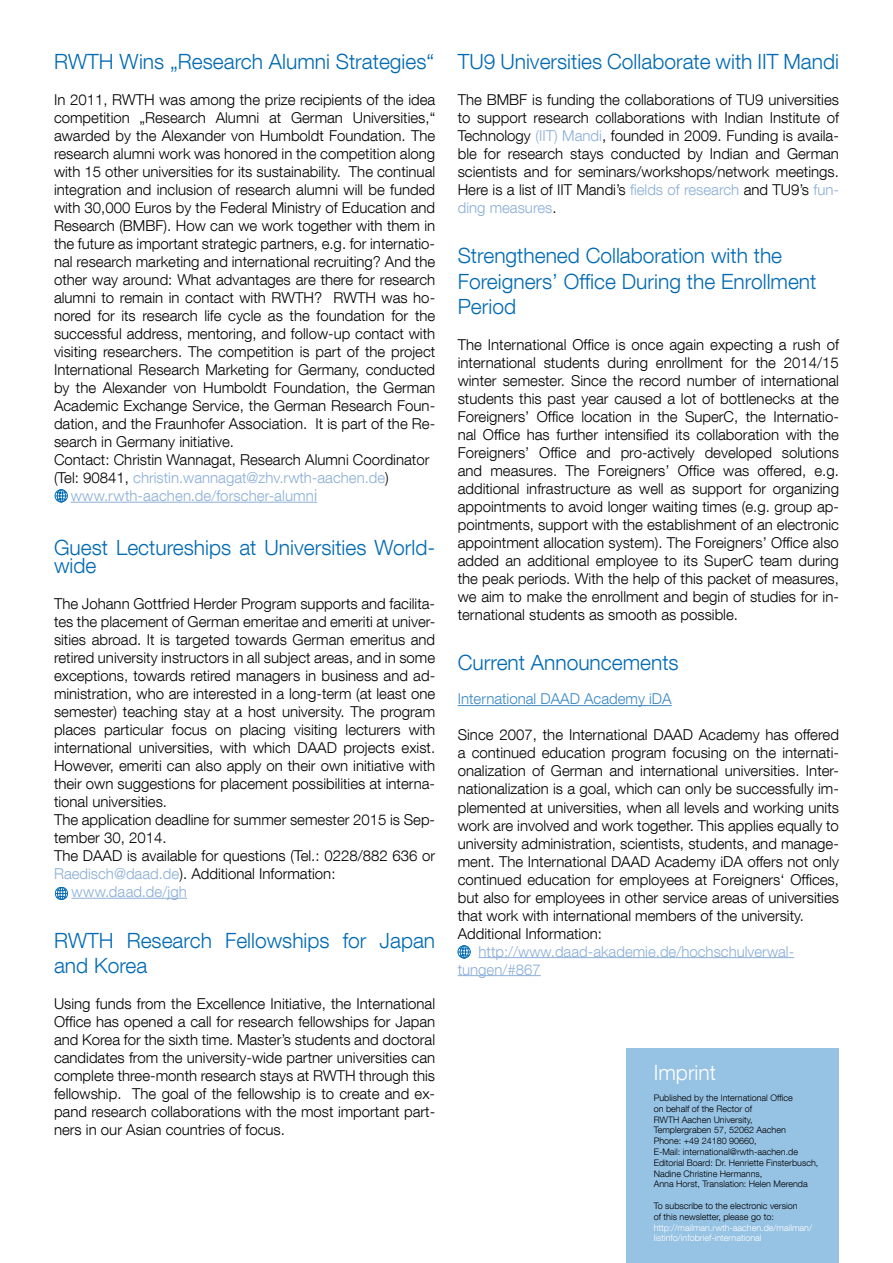
<style>
.page{position:relative;width:893px;height:1263px;background:#fff}
.page>*{position:absolute;margin:0;border:0;box-sizing:border-box;transform-origin:0 0}
.t1{font:300 21px/25.2px "Helvetica Neue LT Com";color:#006ab3}
.t2{font:300 21px "Helvetica Neue LT Com";color:#fff}
.t3{font:300 15px/18px "Helvetica Neue LT Com";color:#000;text-align:justify}
.t4{font:300 15px/18px "Helvetica Neue LT Com";color:#8baed7}
.t5{font:300 15px "Helvetica Neue LT Com";color:#3b89c4}
.t6{font:300 9px/10.8px "Helvetica Neue LT Com";color:#000}
.t7{font:300 9px/10.8px "Helvetica Neue LT Com";color:#fff}
.s1{color:#000}
.s2{font-size:16.5px}
.s3{color:#8baed7}
</style>
<div class="page">
<hr style="left:71px;top:502px;width:243px;height:1px;background:#8baed7">
<hr style="left:72px;top:898px;width:115px;height:1px;background:#8baed7">
<hr style="left:458px;top:705px;width:214px;height:1px;background:#3b89c4">
<hr style="left:479px;top:957px;width:315px;height:1px;background:#8baed7">
<hr style="left:458px;top:975px;width:83px;height:1px;background:#8baed7">
<div style="left:626px;top:1048px;width:213px;height:215px;background:#96c2e4"></div>
<svg style="left:55px;top:887px;width:13px;height:13px"></svg>
<svg style="left:55px;top:489px;width:13px;height:13px"></svg>
<svg style="left:458px;top:945px;width:12px;height:13px"></svg>
<h1 class="t1" style="left:54px;top:48px;width:382px">RWTH Wins „Research Alumni Strategies“</h1>
<p class="t3" style="left:54px;top:90px;width:383px">In 2011, RWTH was among the prize recipients of the idea</p>
<p class="t3" style="left:54px;top:108px;width:383px">competition „Research Alumni at German Universities,“</p>
<p class="t3" style="left:54px;top:126px;width:383px">awarded by the Alexander von Humboldt Foundation. The</p>
<p class="t3" style="left:54px;top:144px;width:383px">research alumni work was honored in the competition along</p>
<p class="t3" style="left:54px;top:162px;width:383px">with 15 other universities for its sustainability. The continual</p>
<p class="t3" style="left:54px;top:180px;width:383px">integration and inclusion of research alumni will be funded</p>
<p class="t3" style="left:54px;top:198px;width:383px">with 30,000 Euros by the Federal Ministry of Education and</p>
<p class="t3" style="left:54px;top:216px;width:383px">Research (BMBF). How can we work together with them in</p>
<p class="t3" style="left:54px;top:234px;width:383px">the future as important strategic partners, e.g. for internatio-</p>
<p class="t3" style="left:54px;top:252px;width:383px">nal research marketing and international recruiting? And the</p>
<p class="t3" style="left:54px;top:270px;width:383px">other way around: What advantages are there for research</p>
<p class="t3" style="left:54px;top:288px;width:383px">alumni to remain in contact with RWTH? RWTH was ho-</p>
<p class="t3" style="left:54px;top:306px;width:383px">nored for its research life cycle as the foundation for the</p>
<p class="t3" style="left:54px;top:324px;width:383px">successful address, mentoring, and follow-up contact with</p>
<p class="t3" style="left:54px;top:342px;width:383px">visiting researchers. The competition is part of the project</p>
<p class="t3" style="left:54px;top:360px;width:383px">International Research Marketing for Germany, conducted</p>
<p class="t3" style="left:54px;top:378px;width:383px">by the Alexander von Humboldt Foundation, the German</p>
<p class="t3" style="left:54px;top:396px;width:383px">Academic Exchange Service, the German Research Foun-</p>
<p class="t3" style="left:54px;top:414px;width:383px">dation, and the Fraunhofer Association. It is part of the Re-</p>
<p class="t3" style="left:54px;top:432px;width:182px">search in Germany initiative.</p>
<p class="t3" style="left:54px;top:450px;width:377px">Contact: Christin Wannagat, Research Alumni Coordinator</p>
<p class="t4" style="left:54px;top:468px;width:336px"><span class="s1">(Tel: 90841,</span> christin.wannagat@zhv.rwth-aachen.de<span class="s1">)</span></p>
<p class="t4" style="left:71px;top:486px;width:248px">www.rwth-aachen.de/forscher-alumn<span class="s2">i</span></p>
<h1 class="t1" style="left:54px;top:538px;width:383px;line-height:18px">Guest Lectureships at Universities World&shy;wide</h1>
<p class="t3" style="left:54px;top:594px;width:383px">The Johann Gottfried Herder Program supports and facilita-</p>
<p class="t3" style="left:54px;top:612px;width:383px">tes the placement of German emeritae and emeriti at univer-</p>
<p class="t3" style="left:54px;top:630px;width:383px">sities abroad. It is targeted towards German emeritus and</p>
<p class="t3" style="left:54px;top:648px;width:383px">retired university instructors in all subject areas, and in some</p>
<p class="t3" style="left:54px;top:666px;width:383px">exceptions, towards retired managers in business and ad-</p>
<p class="t3" style="left:54px;top:684px;width:383px">ministration, who are interested in a long-term (at least one</p>
<p class="t3" style="left:54px;top:702px;width:383px">semester) teaching stay at a host university. The program</p>
<p class="t3" style="left:54px;top:720px;width:383px">places particular focus on placing visiting lecturers with</p>
<p class="t3" style="left:54px;top:738px;width:383px">international universities, with which DAAD projects exist.</p>
<p class="t3" style="left:54px;top:756px;width:383px">However, emeriti can also apply on their own initiative with</p>
<p class="t3" style="left:54px;top:774px;width:383px">their own suggestions for placement possibilities at interna-</p>
<p class="t3" style="left:54px;top:792px;width:115px">tional universities.</p>
<p class="t3" style="left:54px;top:810px;width:383px">The application deadline for summer semester 2015 is Sep-</p>
<p class="t3" style="left:54px;top:828px;width:114px">tember 30, 2014.</p>
<p class="t3" style="left:54px;top:846px;width:383px">The DAAD is available for questions (Tel.: 0228/882 636 or</p>
<p class="t3" style="left:54px;top:864px;width:283px"><span class="s3">Raedisch@daad.de</span>). Additional Information:</p>
<p class="t4" style="left:72px;top:882px;width:117px">www.daad.de/jgh</p>
<h1 class="t1" style="left:54px;top:927px;width:383px">RWTH Research Fellowships for Japan and Korea</h1>
<p class="t3" style="left:54px;top:994px;width:383px">Using funds from the Excellence Initiative, the International Office has opened a call for research fellowships for Japan and Korea for the sixth time. Master’s students and doctoral candidates from the university-wide partner universities can complete three-month research stays at RWTH through this fellowship. The goal of the fellowship is to create and ex&shy;pand research collaborations with the most important part&shy;ners in our Asian countries of focus.</p>
<h1 class="t1" style="left:458px;top:48px;width:383px">TU9 Universities Collaborate with IIT Mandi</h1>
<p class="t3" style="left:458px;top:90px;width:383px">The BMBF is funding the collaborations of TU9 universities to support research collaborations with Indian Institute of Technology <span class="s3">(IIT) Mandi</span>, founded in 2009. Funding is availa&shy;ble for research stays conducted by Indian and German scientists and for seminars/workshops/network meetings.<br>Here is a list of IIT Mandi’s <span class="s3">fields of research</span> and TU9’s <span class="s3">fun&shy;ding measures</span>.</p>
<h1 class="t1" style="left:458px;top:243px;width:360px">Strengthened Collaboration with the<br>Foreigners’ Office During the Enrollment<br>Period</h1>
<p class="t3" style="left:458px;top:335px;width:383px">The International Office is once again expecting a rush of international students during enrollment for the 2014/15 winter semester. Since the record number of international students this past year caused a lot of bottlenecks at the Foreigners’ Office location in the SuperC, the Internatio&shy;nal Office has further intensified its collaboration with the Foreigners’ Office and pro-actively developed solutions and measures. The Foreigners’ Office was offered, e.g. additional infrastructure as well as support for organizing appointments to avoid longer waiting times (e.g. group ap&shy;pointments, support with the establishment of an electronic appointment allocation system). The Foreigners’ Office also added an additional employee to its SuperC team during the peak periods. With the help of this packet of measures, we aim to make the enrollment and begin of studies for in&shy;ternational students as smooth as possible.</p>
<h1 class="t1" style="left:458px;top:650px;width:222px">Current Announcements</h1>
<p class="t5" style="left:458px;top:690px;width:215px">International DAAD Academy iDA</p>
<p class="t3" style="left:458px;top:726px;width:383px;text-align:left">Since 2007, the International DAAD Academy has offered a continued education program focusing on the internati&shy;onalization of German and international universities. Inter&shy;nationalization is a goal, which can only be successfully im&shy;plemented at universities, when all levels and working units work are involved and work together. This applies equally to university administration, scientists, students, and manage&shy;ment. The International DAAD Academy iDA offers not only continued education for employees at Foreigners‘ Offices, but also for employees in other service areas of universities that work with international members of the university.<br>Additional Information:</p>
<p class="t4" style="left:458px;top:942px;width:338px;text-indent:21px">http://www.daad-akademie.de/hochschulverwal&shy;tungen/#867</p>
<h1 class="t2" style="left:654px;top:1059px;width:64px">Imprint</h1>
<p class="t6" style="left:654px;top:1092px;width:166px">Published by the International Office<br>on behalf of the Rector of<br>RWTH Aachen University,<br>Templergraben 57, 52062 Aachen<br>Phone: +49 24180 90660,<br>E-Mail: international@rwth-aachen.de Editorial Board: Dr. Henriette Finsterbusch, Nadine Christine Hermanns,<br>Anna Horst, Translation: Helen Merenda</p>
<p class="t6" style="left:654px;top:1200px;width:145px">To subscribe to the electronic version of this newsletter, please go to:</p>
<p class="t7" style="left:654px;top:1222px;width:160px">http://mailman.rwth-aachen.de/mailman/ listinfo/infobrief-international</p>
</div>
